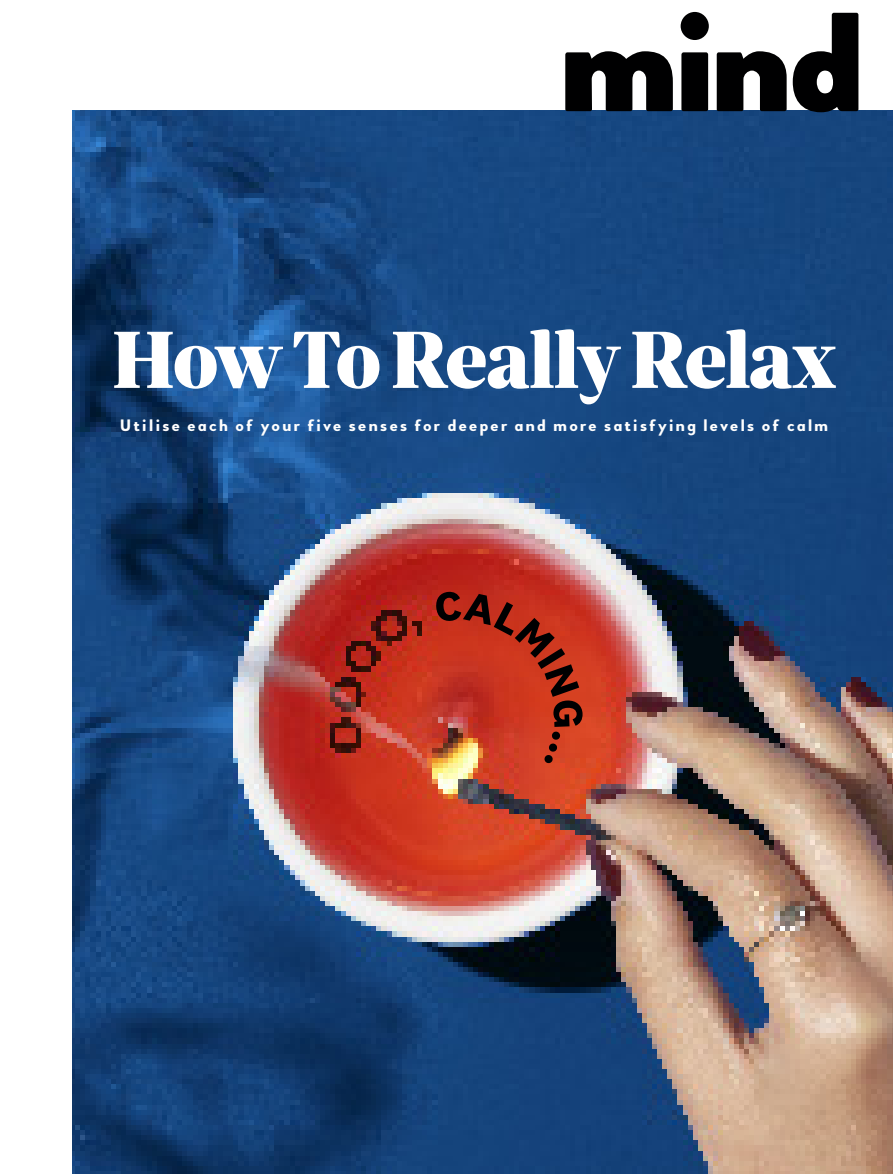
<style>
.page{position:relative;width:893px;height:1174px;background:#fff}
.page>*{position:absolute;margin:0;border:0;box-sizing:border-box;transform-origin:0 0}
.t1{font:900 138.9px "Woodford Bourne";color:#000001}
.Hed_5__WarmUp_-_Nati{font:900 82.5px "Ardina Text";letter-spacing:-.04em;color:#fff}
.Body_-_L_-_National{font:700 16.5px "Woodford Bourne";letter-spacing:.14em;color:#fff}
</style>
<div class="page">
<img style="left:72px;top:111px;width:821px;height:1063px">
<svg style="left:435px;top:591px;width:148px;height:172px;background:#b33520"></svg>
<p class="t1" style="left:560px;top:-21px;width:305px">mind</p>
<p class="Hed_5__WarmUp_-_Nati" style="left:112px;top:312px;width:726px">How To Really Relax</p>
<p class="Body_-_L_-_National" style="left:120px;top:415px;width:709px">Utilise each of your five senses for deeper and more satisfying levels of calm</p>
</div>
